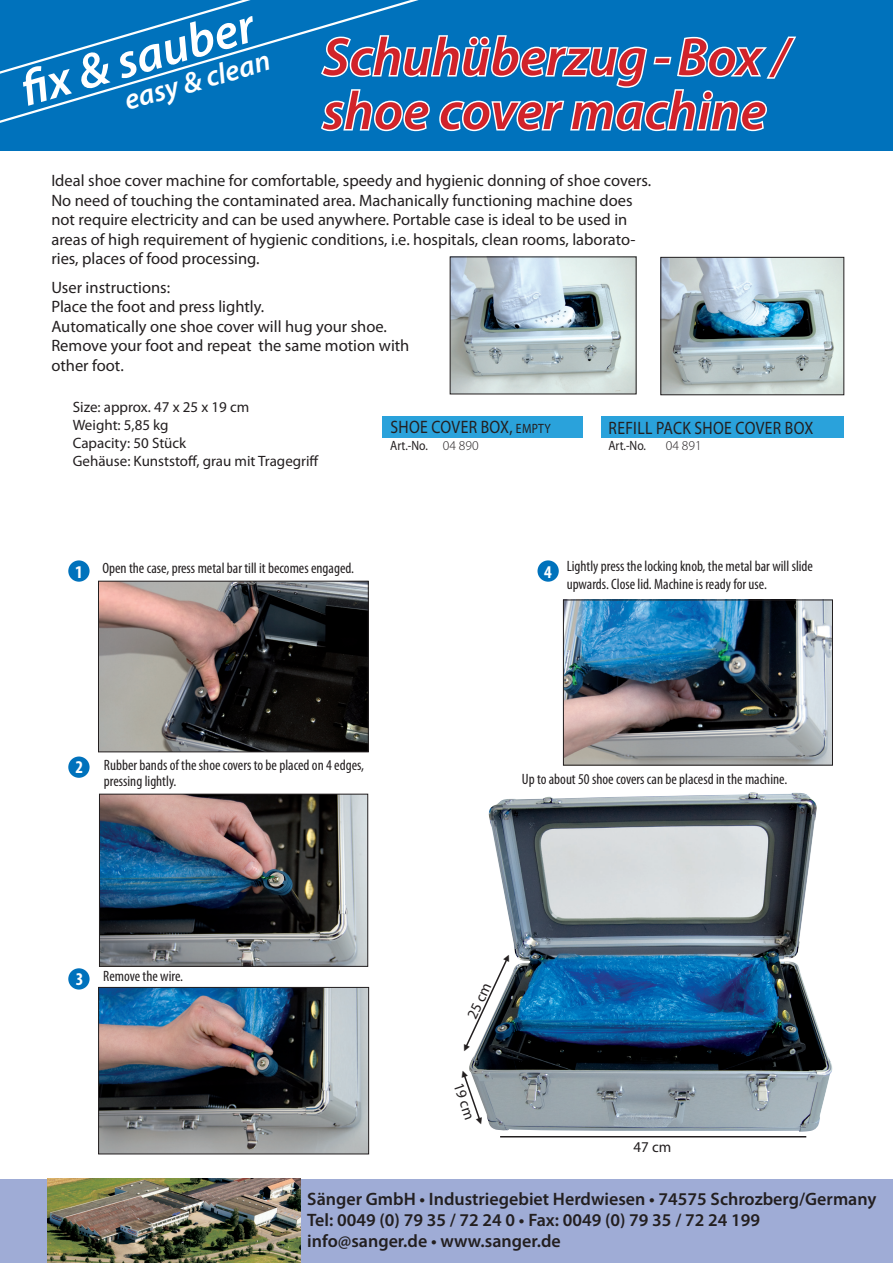
<style>
.page{position:relative;width:893px;height:1263px;background:#fff}
.page>*{position:absolute;margin:0;border:0;box-sizing:border-box;transform-origin:0 0}
.t1{font:italic 600 54px "Myriad Pro";color:#d1232a}
.t2{font:italic 600 49.5px "Myriad Pro";color:#fff}
.t3{font:italic 600 29.25px "Myriad Pro";color:#fff}
.t4{font:600 18px/21px "Myriad Pro";color:#231f20}
.t5{font:18px "Myriad Pro";letter-spacing:.02em;color:#231f20;scale:.87 1}
.t6{font:700 condensed 18px "Myriad Pro";color:#fff}
.t7{font:16.5px/19.5px "Myriad Pro";color:#231f20}
.t8{font:condensed 15px/16.5px "Myriad Pro";color:#231f20}
.t9{font:15px "Myriad Pro";color:#231f20}
.t10{font:13.5px "Myriad Pro";color:#231f20;scale:.87 1}
.t11{font:300 13.5px "Myriad Pro";color:#231f20}
.s1{font-size:13.5px}
.s2{font-weight:300}
</style>
<div class="page">
<div style="left:382px;top:417px;width:201px;height:21px;background:#2aa2db"></div>
<div style="left:601px;top:417px;width:242px;height:21px;background:#2aa2db"></div>
<div style="left:0;top:0;width:893px;height:151px;background:#0072bc"></div>
<div style="left:68px;top:560px;width:22px;height:22px;background:#0072bc;border-radius:50%"></div>
<div style="left:68px;top:756px;width:22px;height:22px;background:#0072bc;border-radius:50%"></div>
<div style="left:68px;top:968px;width:22px;height:21px;background:#0072bc;border-radius:50%"></div>
<hr style="left:500px;top:1136px;width:306px;height:1px;background:#231f20">
<div style="left:537px;top:560px;width:22px;height:22px;background:#0072bc;border-radius:50%"></div>
<svg style="left:328px;top:35px;width:469px;height:97px"></svg>
<svg style="left:0;top:0;width:466px;height:131px"></svg>
<img style="left:662px;top:259px;width:180px;height:134px">
<div style="left:660px;top:257px;width:184px;height:138px;border:1px solid #231f20"></div>
<img style="left:452px;top:259px;width:182px;height:133px">
<img style="left:100px;top:583px;width:267px;height:167px">
<div style="left:98px;top:581px;width:271px;height:171px;border:1px solid #231f20"></div>
<img style="left:101px;top:796px;width:265px;height:169px">
<div style="left:99px;top:794px;width:269px;height:173px;border:1px solid #231f20"></div>
<img style="left:100px;top:989px;width:267px;height:163px">
<div style="left:98px;top:987px;width:271px;height:167px;border:1px solid #231f20"></div>
<img style="left:565px;top:602px;width:266px;height:161px">
<div style="left:563px;top:600px;width:270px;height:165px;border:1px solid #231f20"></div>
<img style="left:469px;top:792px;width:363px;height:340px">
<div style="left:0;top:1179px;width:893px;height:84px;background:#9facd6"></div>
<img style="left:48px;top:1179px;width:253px;height:84px">
<svg style="left:463px;top:1070px;width:21px;height:55px"></svg>
<svg style="left:465px;top:954px;width:47px;height:98px"></svg>
<p class="t2" style="left:13px;top:60px;width:242px;rotate:-16deg">fi x &amp; sauber</p>
<p class="t3" style="left:120px;top:83px;width:152px;rotate:-16deg">easy &amp; clean</p>
<p class="t1" style="left:323px;top:23px;width:468px">Schuhüberzug-Box /</p>
<p class="t1" style="left:323px;top:77px;width:445px">shoe cover machine</p>
<p class="t7" style="left:51px;top:171px;width:601px">Ideal shoe cover machine for comfortable, speedy and hygienic donning of shoe covers.<br>No need of touching the contaminated area. Machanically functioning machine does not require electricity and can be used anywhere. Portable case is ideal to be used in areas of high requirement of hygienic conditions, i.e. hospitals, clean rooms, laborato&shy;ries, places of food processing.</p>
<p class="t7" style="left:51px;top:277px;width:120px">User instructions:</p>
<p class="t7" style="left:51px;top:297px;width:214px">Place the foot and press lightly.</p>
<p class="t7" style="left:51px;top:316px;width:337px">Automatically one shoe cover will hug your shoe.</p>
<p class="t7" style="left:51px;top:336px;width:360px">Remove your foot and repeat the same motion with</p>
<p class="t7" style="left:51px;top:355px;width:74px">other foot.</p>
<p class="t9" style="left:73px;top:397px;width:178px">Size: approx. 47 x 25 x 19 cm</p>
<p class="t9" style="left:73px;top:415px;width:97px">Weight: 5,85 kg</p>
<p class="t9" style="left:73px;top:433px;width:115px">Capacity: 50 Stück</p>
<p class="t9" style="left:73px;top:451px;width:248px">Gehäuse: Kunststoff, grau mit Tragegriff</p>
<p class="t5" style="left:390px;top:416px;width:186px">SHOE COVER BOX, <span class="s1">EMPTY</span></p>
<p class="t10" style="left:390px;top:437px;width:103px">Art.-No. <span class="s2">04 890</span></p>
<p class="t5" style="left:609px;top:417px;width:237px">REFILL PACK SHOE COVER BOX</p>
<p class="t10" style="left:608px;top:437px;width:45px">Art.-No.</p>
<p class="t11" style="left:666px;top:438px;width:37px">04 891</p>
<p class="t8" style="left:102px;top:559px;width:253px">Open the case, press metal bar till it becomes engaged.</p>
<p class="t6" style="left:75px;top:560px;width:9px">1</p>
<p class="t6" style="left:541px;top:558px;width:9px">4</p>
<p class="t6" style="left:544px;top:560px;width:9px">4</p>
<p class="t8" style="left:567px;top:557px;width:248px;line-height:18px">Lightly press the locking knob, the metal bar will slide upwards. Close lid. Machine is ready for use.</p>
<p class="t6" style="left:75px;top:755px;width:9px">2</p>
<p class="t8" style="left:104px;top:756px;width:262px">Rubber bands of the shoe covers to be placed on 4 edges, pressing lightly.</p>
<p class="t8" style="left:522px;top:770px;width:267px">Up to about 50 shoe covers can be placesd in the machine.</p>
<p class="t6" style="left:76px;top:967px;width:9px">3</p>
<p class="t8" style="left:103px;top:968px;width:81px">Remove the wire.</p>
<p class="t9" style="left:463px;top:1013px;width:39px;rotate:-65deg">25 cm</p>
<p class="t9" style="left:467px;top:1080px;width:39px;rotate:71deg">19 cm</p>
<p class="t9" style="left:634px;top:1137px;width:39px">47 cm</p>
<p class="t4" style="left:307px;top:1188px;width:571px">Sänger GmbH • Industriegebiet Herdwiesen • 74575 Schrozberg/Germany<br>Tel: 0049 (0) 79 35 / 72 24 0 • Fax: 0049 (0) 79 35 / 72 24 199</p>
<p class="t4" style="left:307px;top:1230px;width:255px">info@sanger.de • www.sanger.de</p>
</div>
